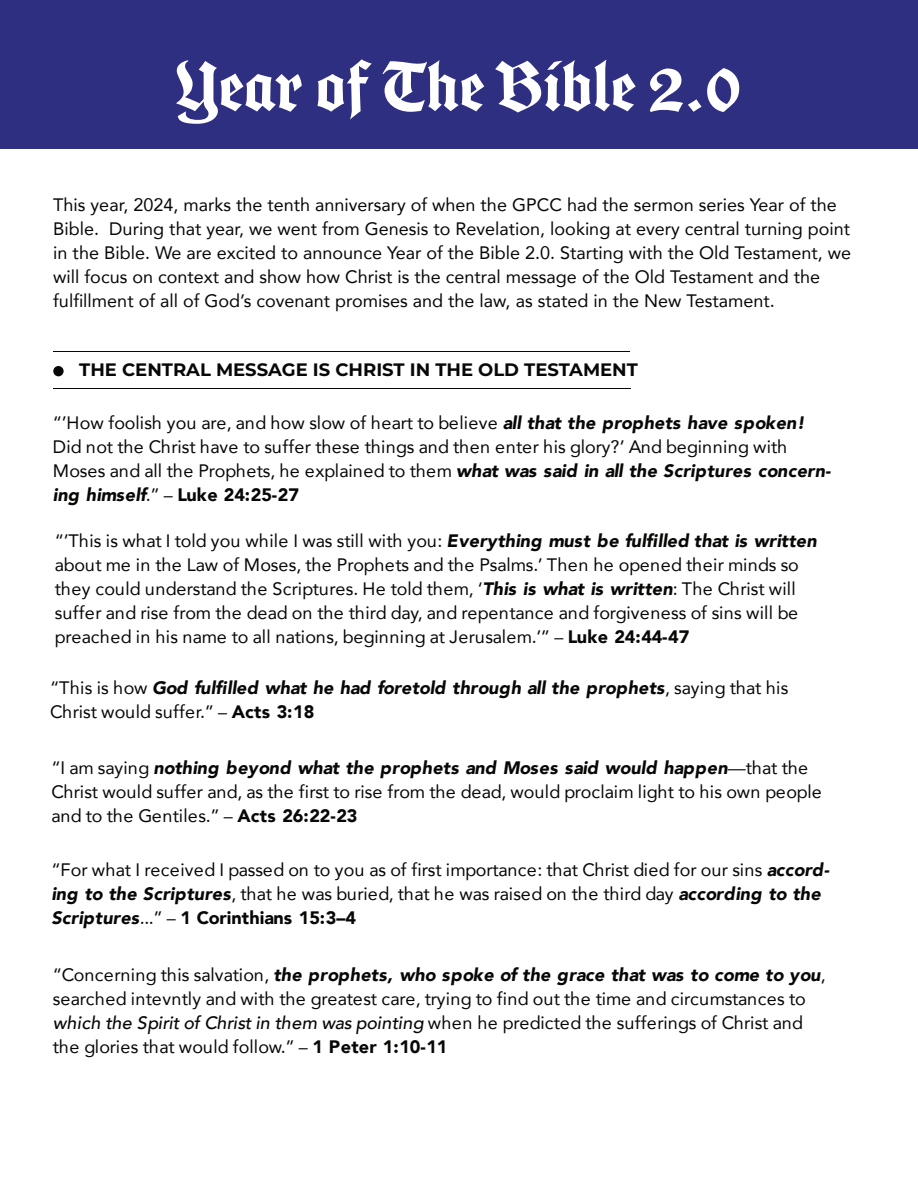
<style>
.page{position:relative;width:918px;height:1188px;background:#fff}
.page>*{position:absolute;margin:0;border:0;box-sizing:border-box;transform-origin:0 0}
.t1{font:75px "Cabazon";color:#fff}
.t2{font:18px/24px "Avenir";color:#070806}
.t3{font:italic 900 18px/24px "Avenir";letter-spacing:.01em;color:#070806}
.t4{font:700 18px "Montserrat";color:#070806}
.s1{font-weight:900;font-style:italic}
.s2{font-weight:900}
.s3{font-weight:400;font-style:normal}
.s4{font-style:normal}
.s5{font-weight:500;font-style:italic}
</style>
<div class="page">
<div style="left:0;top:0;width:917px;height:148px;background:#2f2f82"></div>
<hr style="left:53px;top:352px;width:577px;height:1px;background:#070806">
<hr style="left:53px;top:389px;width:578px;height:1px;background:#070806">
<div style="left:53px;top:366px;width:11px;height:10px;background:#070806;border-radius:50%"></div>
<h1 class="t1" style="left:175px;top:47px;width:568px">Year of The Bible 2.0</h1>
<p class="t2" style="left:53px;top:192px;width:800px">This year, 2024, marks the tenth anniversary of when the GPCC had the sermon series Year of the Bible. During that year, we went from Genesis to Revelation, looking at every central turning point in the Bible. We are excited to announce Year of the Bible 2.0. Starting with the Old Testament, we will focus on context and show how Christ is the central message of the Old Testament and the fulfillment of all of God’s covenant promises and the law, as stated in the New Testament.</p>
<p class="t4" style="left:79px;top:357px;width:560px">THE CENTRAL MESSAGE IS CHRIST IN THE OLD TESTAMENT</p>
<p class="t2" style="left:53px;top:410px;width:779px">“’How foolish you are, and how slow of heart to believe <span class="s1">all that the prophets have spoken!<br></span>Did not the Christ have to suffer these things and then enter his glory?’ And beginning with Moses and all the Prophets, he explained to them <span class="s1">what was said in all the Scriptures concern&shy;ing himself</span>.” – <span class="s2">Luke 24:25-27</span></p>
<p class="t2" style="left:55px;top:528px;width:763px">“’This is what I told you while I was still with you: <span class="s1">Everything must be fulfilled that is written </span>about me in the Law of Moses, the Prophets and the Psalms.’ Then he opened their minds so they could understand the Scriptures. He told them, ‘<span class="s1">This is what is written</span>: The Christ will suffer and rise from the dead on the third day, and repentance and forgiveness of sins will be preached in his name to all nations, beginning at Jerusalem.’” – <span class="s2">Luke 24:44-47</span></p>
<p class="t3" style="left:50px;top:675px;width:740px"><span class="s3">“This is how</span> God fulfilled what he had foretold through all the prophets<span class="s3">, saying that his<br>Christ would suffer.” –</span> <span class="s4">Acts 3:18</span></p>
<p class="t2" style="left:51px;top:756px;width:772px">“I am saying <span class="s1">nothing beyond what the prophets and Moses said would happen</span>—that the<br>Christ would suffer and, as the first to rise from the dead, would proclaim light to his own people and to the Gentiles.” – <span class="s2">Acts 26:22-23</span></p>
<p class="t2" style="left:51px;top:858px;width:780px">“For what I received I passed on to you as of first importance: that Christ died for our sins <span class="s1">accord&shy;ing to the Scriptures</span>, that he was buried, that he was raised on the third day <span class="s1">according to the<br>Scriptures</span>...” – <span class="s2">1 Corinthians 15:3–4</span></p>
<p class="t2" style="left:53px;top:963px;width:774px">“Concerning this salvation, <span class="s1">the prophets, who spoke of the grace that was to come to you</span>, searched intevntly and with the greatest care, trying to find out the time and circumstances to <span class="s5">which the Spirit of Christ in them was pointing</span> when he predicted the sufferings of Christ and the glories that would follow.” – <span class="s2">1 Peter 1:10-11</span></p>
</div>
